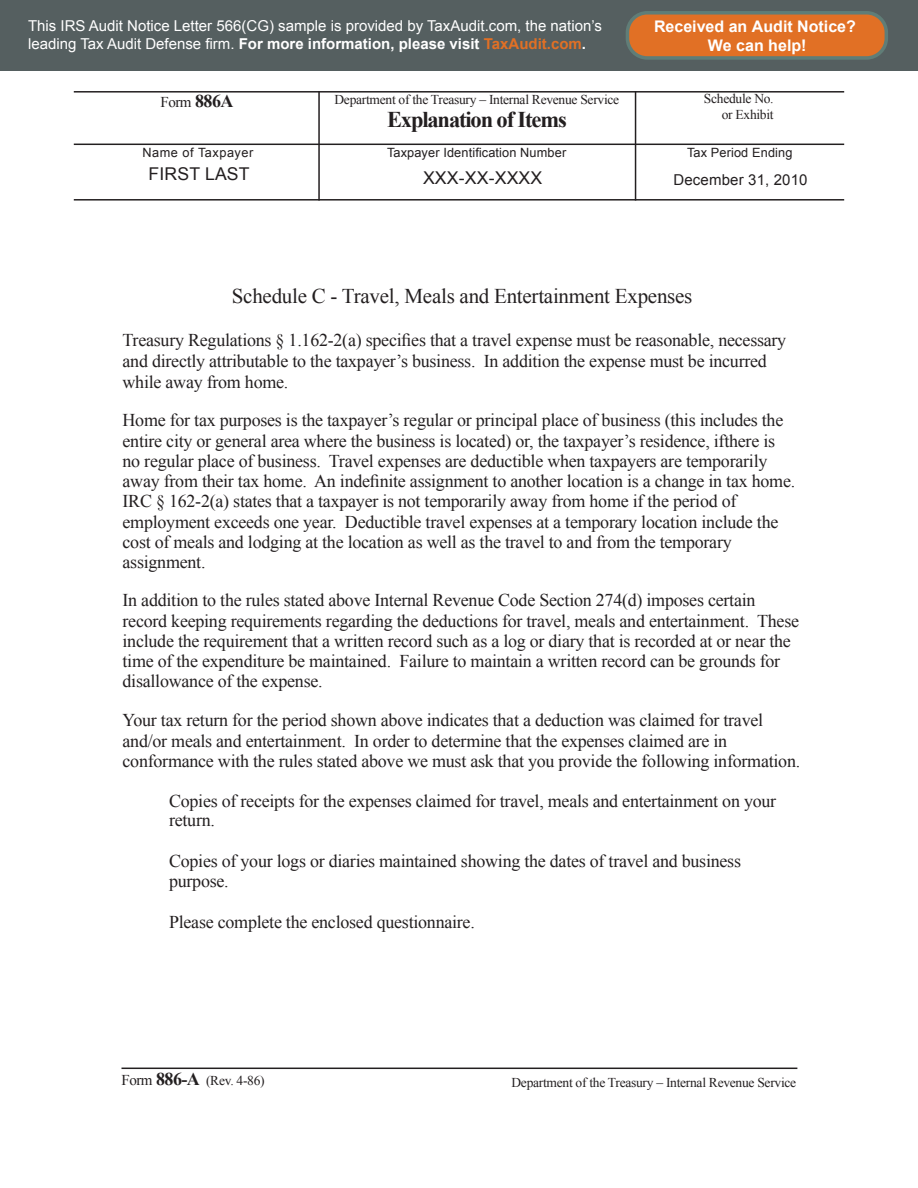
<style>
.page{position:relative;width:918px;height:1188px;background:#fff}
.page>*{position:absolute;margin:0;border:0;box-sizing:border-box;transform-origin:0 0}
.t1{font:700 22.5px "Times New Roman";letter-spacing:-.05em;color:#231f20}
.t2{font:21px "Times New Roman";letter-spacing:-.01em;color:#231f20}
.t3{font:18px "Times New Roman";letter-spacing:-.015em;color:#231f20}
.t4{font:700 18px "Times New Roman";color:#231f20}
.t5{font:17.7px "Arial";letter-spacing:.01em;color:#231f20}
.t6{font:700 16.05px/19.2px "Arial";color:#fff;text-align:center}
.t7{font:15px/18px "Arial";color:#fff}
.t8{font:15px "Arial";letter-spacing:.01em;color:#231f20}
.t9{font:15px "Times New Roman";color:#231f20}
.t10{font:13.5px "Times New Roman";letter-spacing:-.02em;color:#231f20}
.t11{font:12.75px "Arial";letter-spacing:.01em;color:#231f20}
.t12{font:12.75px "Arial";letter-spacing:.04em;color:#231f20}
.s1{font-weight:700}
.s2{font-weight:700;color:#e17025}
.s3{font-weight:700;font-size:18px}
.s4{font-weight:400;font-size:15px}
</style>
<div class="page">
<hr style="left:74px;top:199px;width:770px;height:2px;background:#231f20">
<hr style="left:74px;top:144px;width:770px;height:1px;background:#231f20">
<hr style="left:74px;top:91px;width:770px;height:2px;background:#231f20">
<hr style="left:318px;top:91px;width:2px;height:110px;background:#231f20">
<hr style="left:635px;top:91px;width:1px;height:110px;background:#231f20">
<hr style="left:122px;top:1068px;width:675px;height:1px;background:#231f20">
<div style="left:0;top:0;width:918px;height:70px;background:#555f60"></div>
<div style="left:627px;top:13px;width:259px;height:45px;background:#e17025;border-radius:20px"></div>
<div style="left:626px;top:11px;width:262px;height:49px;border:4px solid #607d77;border-radius:20px"></div>
<p class="t7" style="left:28px;top:17px;width:575px">This IRS Audit Notice Letter 566(CG) sample is provided by TaxAudit.com, the nation’s leading Tax Audit Defense firm. <span class="s1">For more information, please visit</span> <span class="s2">TaxAudit.com</span><span class="s1">.</span></p>
<p class="t6" style="left:654px;top:17px;width:203px">Received an Audit Notice?<br>We can help!</p>
<p class="t9" style="left:160px;top:92px;width:75px">Form <span class="s3">886A</span></p>
<p class="t10" style="left:334px;top:91px;width:286px">Department of the Treasury – Internal Revenue Service</p>
<p class="t10" style="left:704px;top:89px;width:71px">Schedule No.</p>
<p class="t10" style="left:722px;top:105px;width:53px">or Exhibit</p>
<p class="t1" style="left:387px;top:103px;width:181px">Explanation of Items</p>
<p class="t12" style="left:142px;top:144px;width:112px">Name of Taxpayer</p>
<p class="t11" style="left:387px;top:144px;width:181px">Taxpayer Identification Number</p>
<p class="t11" style="left:687px;top:144px;width:107px">Tax Period Ending</p>
<p class="t5" style="left:423px;top:166px;width:121px">XXX-XX-XXXX</p>
<p class="t8" style="left:674px;top:170px;width:136px">December 31, 2010</p>
<p class="t5" style="left:148px;top:162px;width:103px">FIRST LAST</p>
<p class="t2" style="left:232px;top:282px;width:462px">Schedule C - Travel, Meals and Entertainment Expenses</p>
<p class="t3" style="left:123px;top:328px;width:665px">Treasury Regulations § 1.162-2(a) specifies that a travel expense must be reasonable, necessary</p>
<p class="t3" style="left:123px;top:349px;width:646px">and directly attributable to the taxpayer’s business. In addition the expense must be incurred</p>
<p class="t3" style="left:123px;top:370px;width:167px">while away from home.</p>
<p class="t3" style="left:123px;top:408px;width:662px">Home for tax purposes is the taxpayer’s regular or principal place of business (this includes the</p>
<p class="t3" style="left:123px;top:429px;width:654px">entire city or general area where the business is located) or, the taxpayer’s residence, ifthere is</p>
<p class="t3" style="left:123px;top:449px;width:646px">no regular place of business. Travel expenses are deductible when taxpayers are temporarily</p>
<p class="t3" style="left:123px;top:469px;width:674px">away from their tax home. An indefinite assignment to another location is a change in tax home.</p>
<p class="t3" style="left:123px;top:489px;width:615px">IRC § 162-2(a) states that a taxpayer is not temporarily away from home if the period of</p>
<p class="t3" style="left:123px;top:510px;width:657px">employment exceeds one year. Deductible travel expenses at a temporary location include the</p>
<p class="t3" style="left:123px;top:530px;width:611px">cost of meals and lodging at the location as well as the travel to and from the temporary</p>
<p class="t3" style="left:123px;top:550px;width:84px">assignment.</p>
<p class="t3" style="left:123px;top:588px;width:634px">In addition to the rules stated above Internal Revenue Code Section 274(d) imposes certain</p>
<p class="t3" style="left:123px;top:609px;width:678px">record keeping requirements regarding the deductions for travel, meals and entertainment. These</p>
<p class="t3" style="left:123px;top:629px;width:670px">include the requirement that a written record such as a log or diary that is recorded at or near the</p>
<p class="t3" style="left:123px;top:649px;width:659px">time of the expenditure be maintained. Failure to maintain a written record can be grounds for</p>
<p class="t3" style="left:123px;top:669px;width:202px">disallowance of the expense.</p>
<p class="t3" style="left:123px;top:708px;width:642px">Your tax return for the period shown above indicates that a deduction was claimed for travel</p>
<p class="t3" style="left:123px;top:729px;width:606px">and/or meals and entertainment. In order to determine that the expenses claimed are in</p>
<p class="t3" style="left:123px;top:749px;width:679px">conformance with the rules stated above we must ask that you provide the following information.</p>
<p class="t3" style="left:169px;top:789px;width:609px">Copies of receipts for the expenses claimed for travel, meals and entertainment on your</p>
<p class="t3" style="left:169px;top:808px;width:47px">return.</p>
<p class="t3" style="left:169px;top:849px;width:574px">Copies of your logs or diaries maintained showing the dates of travel and business</p>
<p class="t3" style="left:169px;top:869px;width:61px">purpose.</p>
<p class="t3" style="left:169px;top:910px;width:307px">Please complete the enclosed questionnaire.</p>
<p class="t4" style="left:122px;top:1067px;width:80px"><span class="s4">Form</span> 886-A</p>
<p class="t10" style="left:206px;top:1072px;width:60px">(Rev. 4-86)</p>
<p class="t10" style="left:512px;top:1073px;width:286px">Department of the Treasury – Internal Revenue Service</p>
</div>
